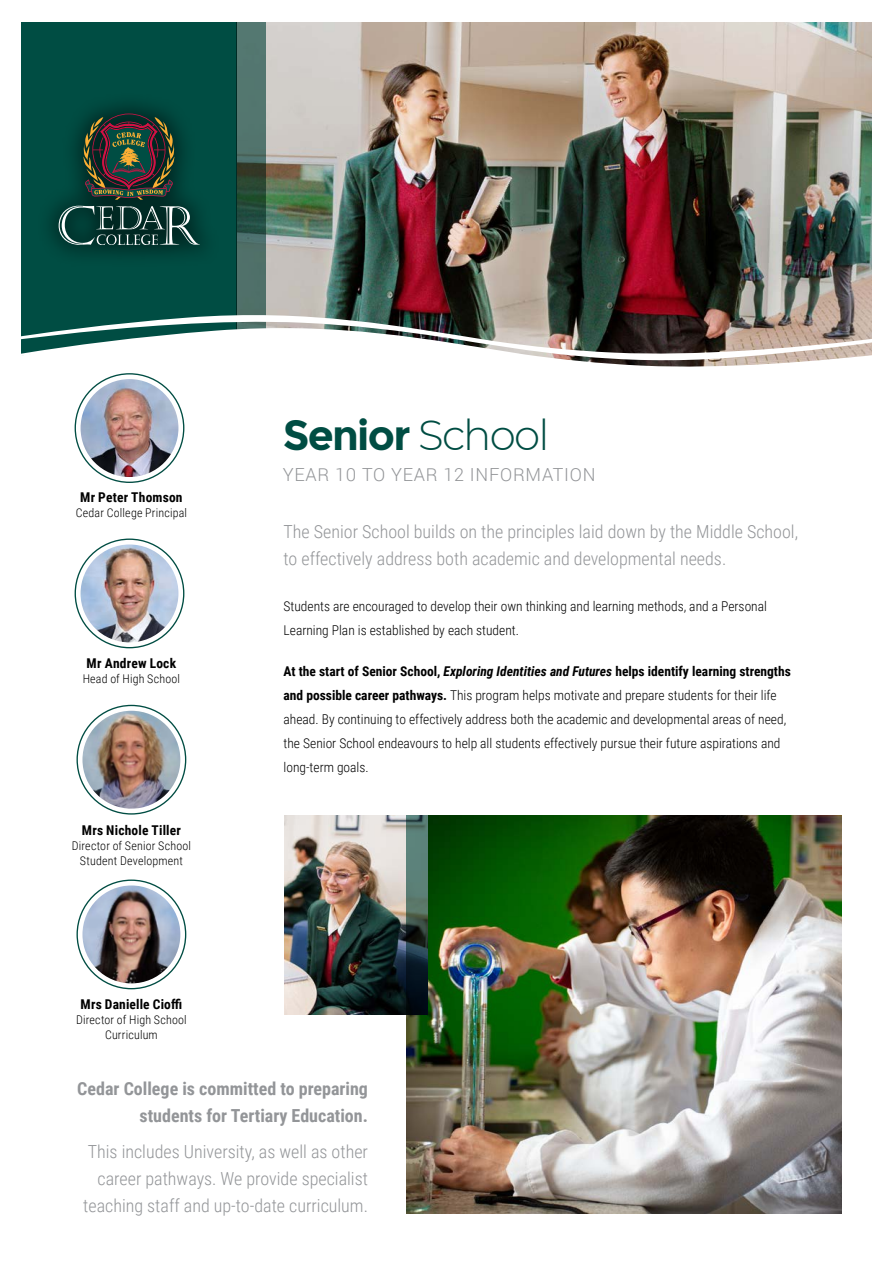
<style>
.page{position:relative;width:893px;height:1263px;background:#fff}
.page>*{position:absolute;margin:0;border:0;box-sizing:border-box;transform-origin:0 0}
.t1{font:700 42px "Montserrat";letter-spacing:-.04em;color:#004d43}
.t2{font:300 18px/27px "Roboto Condensed";color:#939598}
.t3{font:700 18px/27px "Roboto Condensed";color:#939598;text-align:right}
.t4{font:300 18px "Roboto";letter-spacing:.04em;color:#939598}
.t5{font:300 13.5px/24px "Roboto Condensed";color:#000}
.t6{font:700 13.5px "Roboto Condensed";letter-spacing:.015em;color:#000}
.t7{font:300 12px/15px "Roboto Condensed";letter-spacing:.015em;color:#000;text-align:center}
.s1{font-weight:300}
.s2{font-weight:700}
.s3{font-weight:700;font-style:italic}
</style>
<div class="page">
<img style="left:266px;top:22px;width:606px;height:277px">
<div style="left:21px;top:22px;width:215px;height:215px;background:#004d43"></div>
<div style="left:21px;top:237px;width:215px;height:62px;background:#004d43"></div>
<div style="left:36px;top:90px;width:186px;height:178px;background:#000;opacity:.5"></div>
<svg style="left:59px;top:206px;width:141px;height:39px;background:#315752"></svg>
<svg style="left:83px;top:114px;width:92px;height:86px"></svg>
<img style="left:82px;top:711px;width:98px;height:98px;border-radius:49px">
<img style="left:82px;top:885px;width:98px;height:98px;border-radius:49px">
<svg style="left:236px;top:22px;width:30px;height:277px;background:#42645b"></svg>
<img style="left:406px;top:815px;width:435px;height:398px">
<img style="left:284px;top:815px;width:122px;height:199px">
<svg style="left:406px;top:815px;width:22px;height:199px;background:#364e4d"></svg>
<img style="left:21px;top:299px;width:851px;height:77px">
<img style="left:81px;top:544px;width:97px;height:98px;border-radius:49px">
<img style="left:81px;top:379px;width:97px;height:98px;border-radius:49px">
<h1 class="t1" style="left:283px;top:410px;width:268px">Senior <span class="s1">School</span></h1>
<p class="t6" style="left:80px;top:488px;width:104px">Mr Peter Thomson</p>
<p class="t7" style="left:76px;top:505px;width:113px">Cedar College Principal</p>
<p class="t6" style="left:87px;top:654px;width:91px">Mr Andrew Lock</p>
<p class="t7" style="left:83px;top:671px;width:99px">Head of High School</p>
<p class="t6" style="left:82px;top:820px;width:101px">Mrs Nichole Tiller</p>
<p class="t7" style="left:72px;top:837px;width:121px">Director of Senior School<br>Student Development</p>
<p class="t6" style="left:81px;top:995px;width:103px">Mrs Danielle Cioffi</p>
<p class="t7" style="left:76px;top:1012px;width:112px">Director of High School<br>Curriculum</p>
<h2 class="t4" style="left:283px;top:462px;width:314px">YEAR 10 TO YEAR 12 INFORMATION</h2>
<h2 class="t2" style="left:284px;top:517px;width:516px">The Senior School builds on the principles laid down by the Middle School, to effectively address both academic and developmental needs.</h2>
<p class="t5" style="left:284px;top:594px;width:485px">Students are encouraged to develop their own thinking and learning methods, and a Personal<br>Learning Plan is established by each student.</p>
<p class="t5" style="left:284px;top:659px;width:509px"><span class="s2">At the start of Senior School,</span> <span class="s3">Exploring Identities and Futures</span> <span class="s2">helps identify learning strengths and possible career pathways.</span> This program helps motivate and prepare students for their life ahead. By continuing to effectively address both the academic and developmental areas of need, the Senior School endeavours to help all students effectively pursue their future aspirations and long-term goals.</p>
<h2 class="t3" style="left:77px;top:1075px;width:292px">Cedar College is committed to preparing students for Tertiary Education.</h2>
<h2 class="t2" style="left:83px;top:1138px;width:286px;text-align:right">This includes University, as well as other career pathways. We provide specialist teaching staff and up-to-date curriculum.</h2>
</div>
